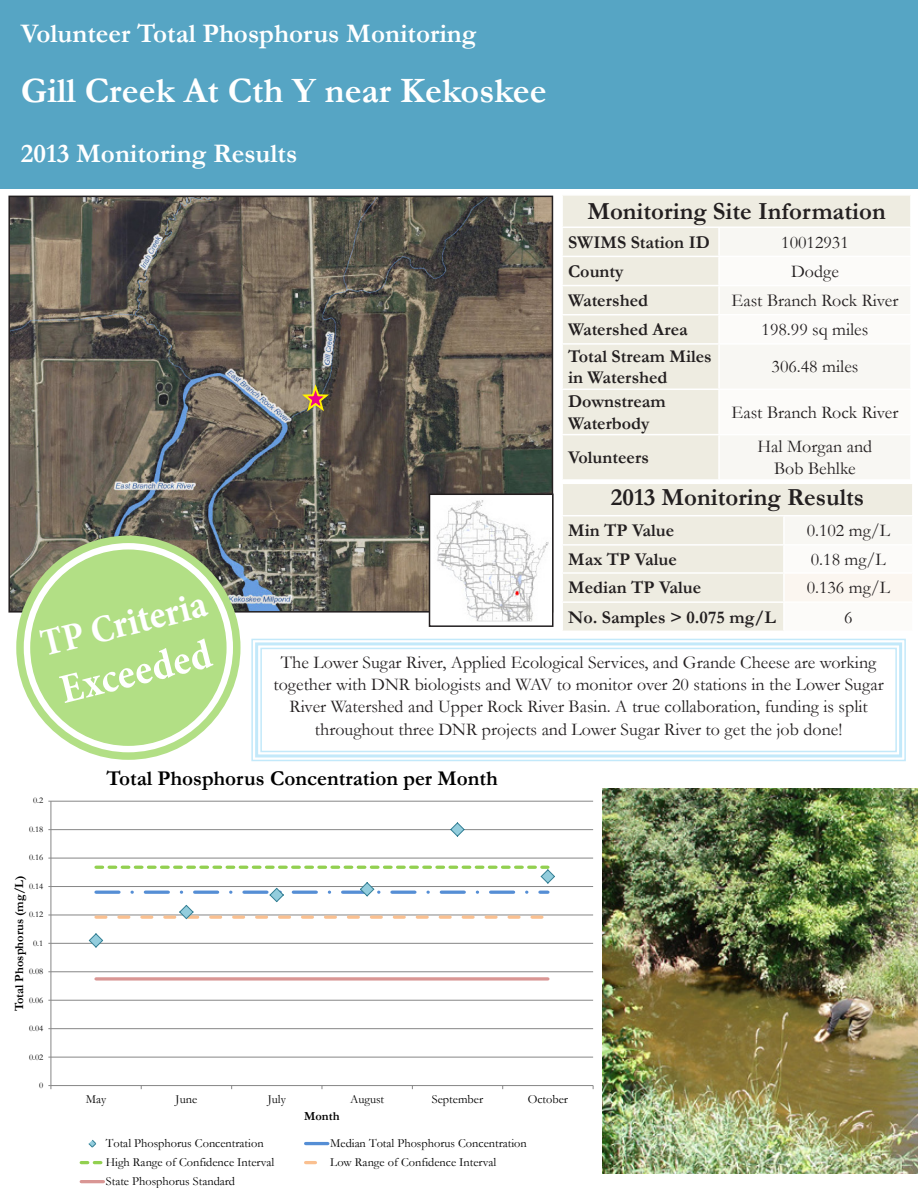
<style>
.page{position:relative;width:918px;height:1188px;background:#fff}
.page>*{position:absolute;margin:0;border:0;box-sizing:border-box;transform-origin:0 0}
.t1{font:700 condensed 42px "Minion Pro";color:#fff}
.t2{font:700 condensed 39px "Minion Pro";color:#fff}
.t3{font:700 36px "Garamond";color:#fff}
.t4{font:700 27px "Garamond";color:#fff}
.t5{font:700 24.75px "Garamond";color:#231f20}
.t6{font:700 21.15px "Garamond";color:#000}
.t7{font:18px/21.6px "Garamond";color:#231f20;text-align:center}
.t8{font:700 18px/21.6px "Garamond";color:#231f20}
.t9{font:12.3px "Garamond";color:#000}
.t10{font:700 12.3px "Garamond";color:#000}
.t11{font:8.85px "Garamond";color:#000}
</style>
<div class="page">
<img style="left:11px;top:199px;width:539px;height:411px">
<img style="left:432px;top:497px;width:118px;height:125px">
<div style="left:429px;top:494px;width:125px;height:133px;border:2px solid #231f20"></div>
<div style="left:0;top:0;width:918px;height:189px;background:#56a5c4"></div>
<div style="left:563px;top:196px;width:347px;height:283px;background:#eeece1"></div>
<div style="left:720px;top:228px;width:190px;height:251px;background:#f8f7f3"></div>
<svg style="left:720px;top:257px;width:190px;height:177px"></svg>
<hr style="left:561px;top:226px;width:158px;height:2px;background:#fff">
<hr style="left:719px;top:226px;width:193px;height:2px;background:#fff">
<hr style="left:718px;top:228px;width:2px;height:28px;background:#fff">
<hr style="left:561px;top:256px;width:158px;height:1px;background:#fff">
<hr style="left:719px;top:256px;width:193px;height:1px;background:#fff">
<hr style="left:718px;top:257px;width:2px;height:28px;background:#fff">
<hr style="left:561px;top:285px;width:158px;height:1px;background:#fff">
<hr style="left:719px;top:285px;width:193px;height:1px;background:#fff">
<hr style="left:718px;top:286px;width:2px;height:28px;background:#fff">
<hr style="left:561px;top:314px;width:158px;height:1px;background:#fff">
<hr style="left:719px;top:314px;width:193px;height:1px;background:#fff">
<hr style="left:718px;top:315px;width:2px;height:28px;background:#fff">
<hr style="left:561px;top:343px;width:158px;height:2px;background:#fff">
<hr style="left:719px;top:343px;width:193px;height:2px;background:#fff">
<hr style="left:718px;top:345px;width:2px;height:44px;background:#fff">
<hr style="left:561px;top:389px;width:158px;height:1px;background:#fff">
<hr style="left:719px;top:389px;width:193px;height:1px;background:#fff">
<hr style="left:718px;top:390px;width:2px;height:44px;background:#fff">
<hr style="left:561px;top:434px;width:158px;height:1px;background:#fff">
<hr style="left:719px;top:434px;width:193px;height:1px;background:#fff">
<hr style="left:718px;top:435px;width:2px;height:44px;background:#fff">
<div style="left:562px;top:483px;width:351px;height:33px;background:#eeece1"></div>
<svg style="left:563px;top:516px;width:349px;height:115px"></svg>
<div style="left:784px;top:573px;width:129px;height:29px;background:#fbf6f0"></div>
<hr style="left:783px;top:516px;width:2px;height:28px;background:#fff">
<hr style="left:561px;top:544px;width:223px;height:2px;background:#fff">
<hr style="left:784px;top:544px;width:130px;height:2px;background:#fff">
<hr style="left:783px;top:546px;width:2px;height:26px;background:#fff">
<hr style="left:561px;top:572px;width:223px;height:2px;background:#fff">
<hr style="left:784px;top:572px;width:130px;height:2px;background:#fff">
<hr style="left:783px;top:574px;width:2px;height:27px;background:#fff">
<hr style="left:912px;top:574px;width:2px;height:27px;background:#fff">
<hr style="left:561px;top:601px;width:223px;height:2px;background:#fff">
<hr style="left:784px;top:601px;width:130px;height:2px;background:#fff">
<hr style="left:783px;top:603px;width:2px;height:28px;background:#fff">
<hr style="left:561px;top:483px;width:223px;height:1px;background:#fff">
<hr style="left:561px;top:484px;width:2px;height:31px;background:#fff">
<hr style="left:784px;top:483px;width:130px;height:1px;background:#fff">
<hr style="left:912px;top:484px;width:2px;height:31px;background:#fff">
<hr style="left:561px;top:515px;width:223px;height:1px;background:#fff">
<hr style="left:784px;top:515px;width:130px;height:1px;background:#fff">
<hr style="left:51px;top:1057px;width:542px;height:1px;background:#868686">
<hr style="left:51px;top:1028px;width:542px;height:1px;background:#868686">
<hr style="left:51px;top:1000px;width:542px;height:1px;background:#868686">
<hr style="left:51px;top:971px;width:542px;height:1px;background:#868686">
<hr style="left:51px;top:943px;width:542px;height:1px;background:#868686">
<hr style="left:51px;top:915px;width:542px;height:1px;background:#868686">
<hr style="left:51px;top:886px;width:542px;height:1px;background:#868686">
<hr style="left:51px;top:858px;width:542px;height:1px;background:#868686">
<hr style="left:51px;top:829px;width:542px;height:1px;background:#868686">
<hr style="left:51px;top:801px;width:542px;height:1px;background:#868686">
<hr style="left:51px;top:801px;width:1px;height:285px;background:#868686">
<hr style="left:51px;top:1085px;width:542px;height:1px;background:#868686">
<svg style="left:96px;top:977px;width:452px;height:4px;background:#dfa8a6"></svg>
<svg style="left:89px;top:933px;width:14px;height:15px"></svg>
<svg style="left:450px;top:822px;width:15px;height:15px"></svg>
<svg style="left:96px;top:866px;width:459px;height:53px"></svg>
<svg style="left:88px;top:1139px;width:9px;height:9px"></svg>
<svg style="left:306px;top:1142px;width:22px;height:3px"></svg>
<svg style="left:81px;top:1161px;width:22px;height:3px"></svg>
<svg style="left:306px;top:1161px;width:11px;height:3px"></svg>
<hr style="left:81px;top:1180px;width:22px;height:3px;background:#d99694">
<svg style="left:300px;top:385px;width:31px;height:28px"></svg>
<svg style="left:251px;top:638px;width:655px;height:124px"></svg>
<div style="left:255px;top:642px;width:647px;height:115px;border:3px solid #c3e9fa"></div>
<div style="left:260px;top:648px;width:637px;height:104px;border:2px solid #c3e9fa"></div>
<img style="left:603px;top:788px;width:315px;height:386px">
<svg style="left:20px;top:539px;width:217px;height:217px"></svg>
<div style="left:16px;top:536px;width:225px;height:224px;border:8px solid #b2df85;border-radius:50%"></div>
<div style="left:31px;top:550px;width:195px;height:195px;background:#b2df85;border-radius:50%"></div>
<p class="t4" style="left:21px;top:15px;width:457px">Volunteer Total Phosphorus Monitoring</p>
<p class="t3" style="left:21px;top:66px;width:527px">Gill Creek At Cth Y near Kekoskee</p>
<p class="t4" style="left:21px;top:135px;width:278px">2013 Monitoring Results</p>
<p class="t2" style="left:35px;top:618px;width:171px;rotate:-14deg">TP Criteria</p>
<p class="t1" style="left:54px;top:662px;width:156px;rotate:-14deg">Exceeded</p>
<p class="t5" style="left:587px;top:194px;width:300px">Monitoring Site Information</p>
<p class="t8" style="left:568px;top:231px;width:143px">SWIMS Station ID</p>
<p class="t7" style="left:781px;top:231px;width:69px">10012931</p>
<p class="t8" style="left:568px;top:260px;width:57px">County</p>
<p class="t7" style="left:791px;top:260px;width:49px">Dodge</p>
<p class="t8" style="left:568px;top:290px;width:81px">Watershed</p>
<p class="t7" style="left:732px;top:289px;width:168px">East Branch Rock River</p>
<p class="t8" style="left:568px;top:319px;width:121px">Watershed Area</p>
<p class="t7" style="left:762px;top:318px;width:108px">198.99 sq miles</p>
<p class="t8" style="left:568px;top:345px;width:145px">Total Stream Miles in Watershed</p>
<p class="t7" style="left:772px;top:356px;width:88px">306.48 miles</p>
<p class="t8" style="left:568px;top:391px;width:99px">Downstream<br>Waterbody</p>
<p class="t7" style="left:732px;top:401px;width:168px">East Branch Rock River</p>
<p class="t8" style="left:568px;top:447px;width:82px">Volunteers</p>
<p class="t7" style="left:758px;top:435px;width:116px">Hal Morgan and</p>
<p class="t7" style="left:774px;top:457px;width:83px">Bob Behlke</p>
<p class="t5" style="left:611px;top:481px;width:255px">2013 Monitoring Results</p>
<p class="t8" style="left:568px;top:520px;width:107px">Min TP Value</p>
<p class="t7" style="left:807px;top:519px;width:85px">0.102 mg/L</p>
<p class="t8" style="left:568px;top:548px;width:110px">Max TP Value</p>
<p class="t7" style="left:811px;top:548px;width:77px">0.18 mg/L</p>
<p class="t8" style="left:568px;top:577px;width:134px">Median TP Value</p>
<p class="t7" style="left:807px;top:577px;width:85px">0.136 mg/L</p>
<p class="t8" style="left:568px;top:606px;width:209px">No. Samples &gt; 0.075 mg/L</p>
<p class="t7" style="left:844px;top:606px;width:10px">6</p>
<p class="t7" style="left:273px;top:652px;width:612px">The Lower Sugar River, Applied Ecological Services, and Grande Cheese are working together with DNR biologists and WAV to monitor over 20 stations in the Lower Sugar<br>River Watershed and Upper Rock River Basin. A true collaboration, funding is split</p>
<p class="t7" style="left:315px;top:718px;width:529px">throughout three DNR projects and Lower Sugar River to get the job done!</p>
<p class="t11" style="left:33px;top:795px;width:12px">0.2</p>
<p class="t11" style="left:29px;top:823px;width:16px">0.18</p>
<p class="t11" style="left:29px;top:852px;width:16px">0.16</p>
<p class="t10" style="left:11px;top:1011px;width:138px;rotate:-90deg">Total Phosphorus (mg/L)</p>
<p class="t11" style="left:29px;top:880px;width:16px">0.14</p>
<p class="t11" style="left:29px;top:909px;width:16px">0.12</p>
<p class="t11" style="left:33px;top:937px;width:12px">0.1</p>
<p class="t11" style="left:29px;top:965px;width:16px">0.08</p>
<p class="t11" style="left:29px;top:994px;width:16px">0.06</p>
<p class="t11" style="left:29px;top:1022px;width:16px">0.04</p>
<p class="t11" style="left:29px;top:1051px;width:16px">0.02</p>
<p class="t11" style="left:39px;top:1079px;width:6px">0</p>
<p class="t6" style="left:107px;top:763px;width:393px">Total Phosphorus Concentration per Month</p>
<p class="t9" style="left:86px;top:1091px;width:22px">May</p>
<p class="t9" style="left:176px;top:1091px;width:23px">June</p>
<p class="t9" style="left:268px;top:1091px;width:20px">July</p>
<p class="t9" style="left:350px;top:1091px;width:36px">August</p>
<p class="t9" style="left:432px;top:1091px;width:53px">September</p>
<p class="t9" style="left:528px;top:1091px;width:42px">October</p>
<p class="t10" style="left:304px;top:1108px;width:37px">Month</p>
<p class="t9" style="left:106px;top:1135px;width:159px">Total Phosphorus Concentration</p>
<p class="t9" style="left:330px;top:1135px;width:198px">Median Total Phosphorus Concentration</p>
<p class="t9" style="left:106px;top:1154px;width:170px">High Range of Confidence Interval</p>
<p class="t9" style="left:330px;top:1154px;width:168px">Low Range of Confidence Interval</p>
<p class="t9" style="left:106px;top:1173px;width:131px">State Phosphorus Standard</p>
</div>
